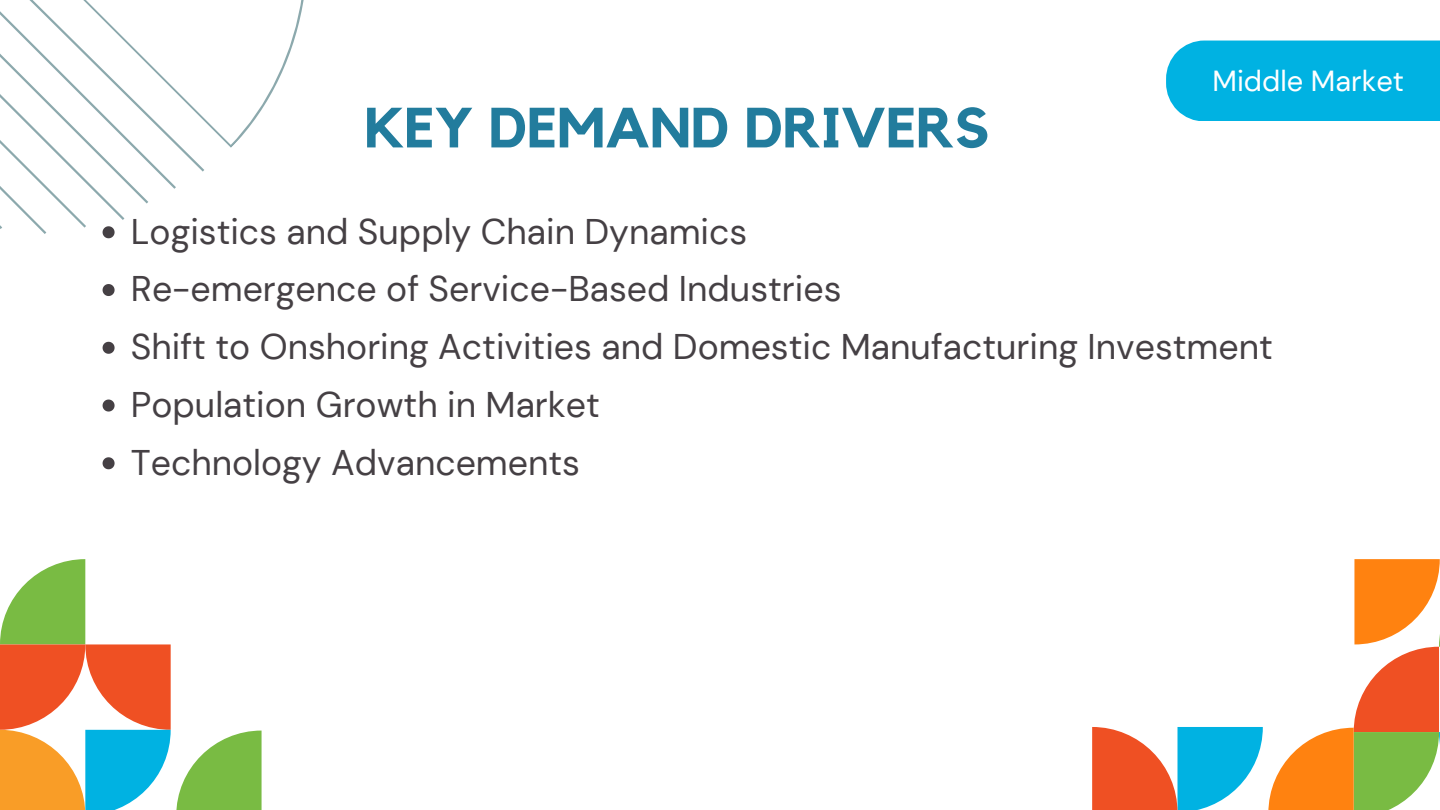
<style>
.page{position:relative;width:1440px;height:810px;background:#fff}
.page>*{position:absolute;margin:0;border:0;box-sizing:border-box;transform-origin:0 0}
.t1{font:700 56px "Kollektif";color:#227c9d}
.t2{font:35.6px "DM Sans";color:#454044}
.t3{font:29px "DM Sans";color:#fff}
</style>
<div class="page">
<div style="left:1166px;top:41px;width:274px;height:80px;background:#00b2e2"></div>
<svg style="left:103px;top:284px;width:12px;height:12px"></svg>
<svg style="left:103px;top:342px;width:12px;height:12px"></svg>
<svg style="left:103px;top:400px;width:12px;height:12px"></svg>
<svg style="left:103px;top:457px;width:12px;height:12px"></svg>
<svg style="left:207px;top:0;width:97px;height:148px"></svg>
<svg style="left:0;top:0;width:207px;height:238px"></svg>
<svg style="left:0;top:559px;width:262px;height:251px"></svg>
<svg style="left:1092px;top:559px;width:348px;height:251px"></svg>
<p class="t1" style="left:364px;top:102px;width:626px">KEY DEMAND DRIVERS</p>
<h1 class="t3" style="left:1212px;top:62px;width:193px">Middle Market</h1>
<p class="t2" style="left:131px;top:208px;width:618px">Logistics and Supply Chain Dynamics</p>
<p class="t2" style="left:131px;top:266px;width:712px">Re-emergence of Service-Based Industries</p>
<p class="t2" style="left:131px;top:324px;width:1144px">Shift to Onshoring Activities and Domestic Manufacturing Investment</p>
<p class="t2" style="left:131px;top:381px;width:471px">Population Growth in Market</p>
<p class="t2" style="left:131px;top:439px;width:451px">Technology Advancements</p>
</div>
